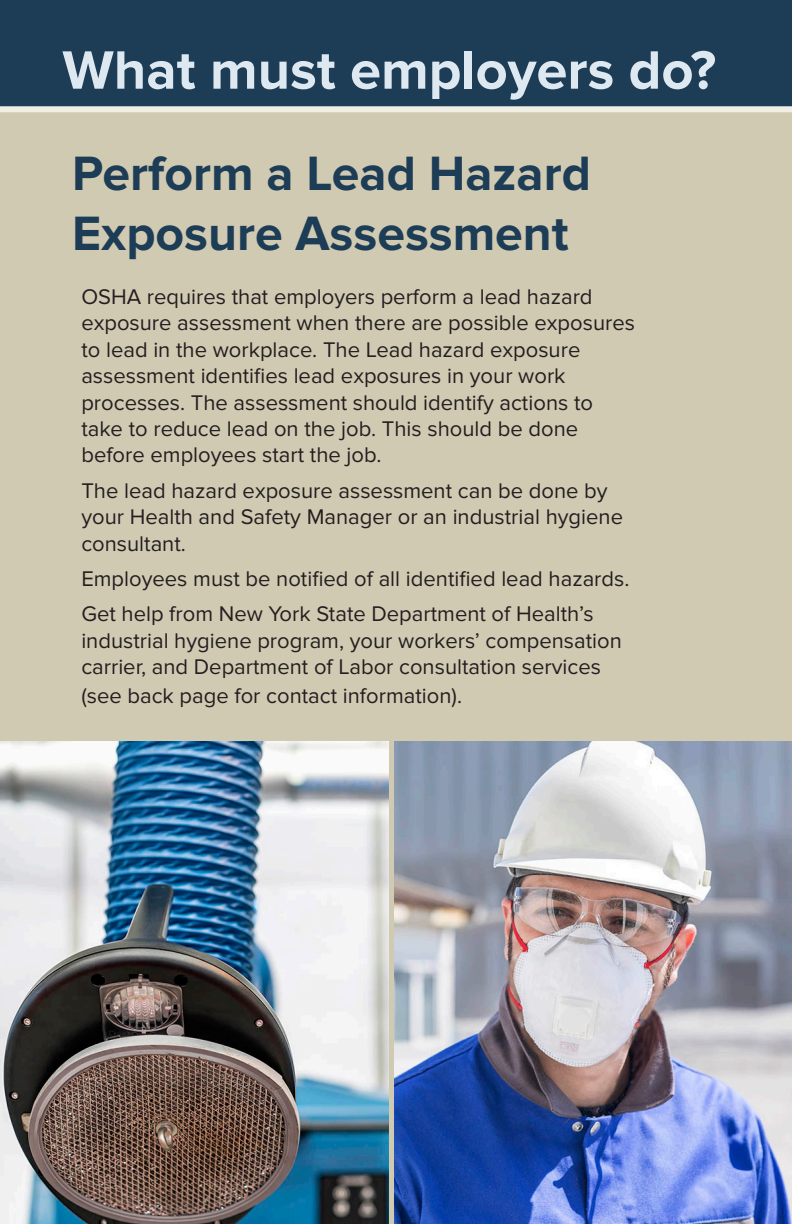
<style>
.page{position:relative;width:792px;height:1224px;background:#fff}
.page>*{position:absolute;margin:0;border:0;box-sizing:border-box;transform-origin:0 0}
.t1{font:700 56px "Proxima Nova";color:#dee8f1}
.t2{font:700 50px/60px "Proxima Nova";color:#1c3d55}
.t3{font:22px/26.4px "Proxima Nova";color:#231f20}
</style>
<div class="page">
<div style="left:0;top:112px;width:792px;height:1112px;background:#d1cab3"></div>
<div style="left:781px;top:578px;width:11px;height:185px;background:#d1cab1"></div>
<div style="left:0;top:0;width:792px;height:112px;background:#1c3d55"></div>
<img style="left:395px;top:742px;width:397px;height:482px">
<img style="left:0;top:742px;width:389px;height:482px">
<p class="t1" style="left:62px;top:38px;width:655px">What must employers do?</p>
<p class="t2" style="left:72px;top:145px;width:520px">Perform a Lead Hazard<br>Exposure Assessment</p>
<p class="t3" style="left:81px;top:284px;width:555px">OSHA requires that employers perform a lead hazard exposure assessment when there are possible exposures to lead in the workplace. The Lead hazard exposure assessment identifies lead exposures in your work processes. The assessment should identify actions to take to reduce lead on the job. This should be done before employees start the job.</p>
<p class="t3" style="left:81px;top:478px;width:543px">The lead hazard exposure assessment can be done by your Health and Safety Manager or an industrial hygiene consultant.</p>
<p class="t3" style="left:81px;top:566px;width:550px">Employees must be notified of all identified lead hazards.</p>
<p class="t3" style="left:81px;top:601px;width:542px">Get help from New York State Department of Health’s industrial hygiene program, your workers’ compensation carrier, and Department of Labor consultation services</p>
<p class="t3" style="left:81px;top:683px;width:382px">(see back page for contact information).</p>
</div>
